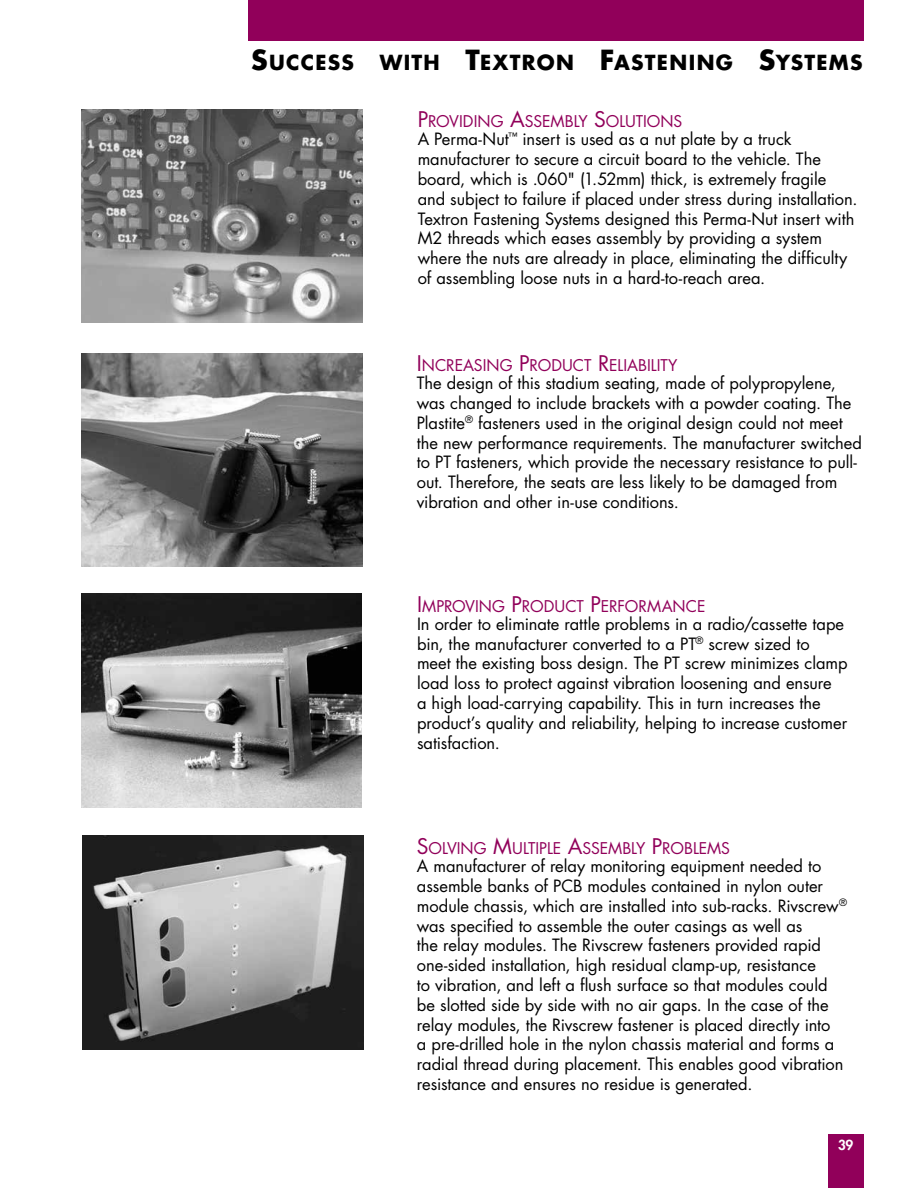
<style>
.page{position:relative;width:918px;height:1188px;background:#fff}
.page>*{position:absolute;margin:0;border:0;box-sizing:border-box;transform-origin:0 0}
.t1{font:700 20.25px "Futura";letter-spacing:.065em;color:#000}
.t2{font:16.5px/19.8px "Futura";letter-spacing:-.005em;color:#000}
.t3{font:15.75px "Futura";color:#91005a}
.t4{font:800 13.5px "Futura";color:#fff}
.s1{font-size:27px}
.s2{font-size:21px}
</style>
<div class="page">
<div style="left:248px;top:0;width:616px;height:40px;background:#91005a"></div>
<div style="left:828px;top:1134px;width:36px;height:54px;background:#91005a"></div>
<img style="left:81px;top:109px;width:281px;height:214px">
<img style="left:81px;top:353px;width:281px;height:213px">
<img style="left:81px;top:594px;width:281px;height:213px">
<img style="left:82px;top:836px;width:281px;height:214px">
<p class="t1" style="left:251px;top:49px;width:104px"><span class="s1">S</span>UCCESS</p>
<p class="t1" style="left:380px;top:49px;width:484px">WITH <span class="s1">T</span>EXTRON <span class="s1">F</span>ASTENING <span class="s1">S</span>YSTEMS</p>
<p class="t3" style="left:418px;top:110px;width:266px"><span class="s2">P</span>ROVIDING <span class="s2">A</span>SSEMBLY <span class="s2">S</span>OLUTIONS</p>
<p class="t2" style="left:418px;top:129px;width:441px">A Perma-Nut<sup>™</sup> insert is used as a nut plate by a truck manufacturer to secure a circuit board to the vehicle. The board, which is .060" (1.52mm) thick, is extremely fragile and subject to failure if placed under stress during installation.<br>Textron Fastening Systems designed this Perma-Nut insert with M2 threads which eases assembly by providing a system where the nuts are already in place, eliminating the difficulty of assembling loose nuts in a hard-to-reach area.</p>
<p class="t3" style="left:417px;top:354px;width:262px"><span class="s2">I</span> NCREASING <span class="s2">P</span>RODUCT <span class="s2">R</span>ELIABILITY</p>
<p class="t2" style="left:417px;top:373px;width:447px">The design of this stadium seating, made of polypropylene, was changed to include brackets with a powder coating. The Plastite<sup>®</sup> fasteners used in the original design could not meet the new performance requirements. The manufacturer switched to PT fasteners, which provide the necessary resistance to pull&shy;out. Therefore, the seats are less likely to be damaged from vibration and other in-use conditions.</p>
<p class="t3" style="left:417px;top:595px;width:290px"><span class="s2">I</span>MPROVING <span class="s2">P</span>RODUCT <span class="s2">P</span>ERFORMANCE</p>
<p class="t2" style="left:417px;top:614px;width:432px">In order to eliminate rattle problems in a radio/cassette tape bin, the manufacturer converted to a PT<sup>®</sup> screw sized to<br>meet the existing boss design. The PT screw minimizes clamp load loss to protect against vibration loosening and ensure<br>a high load-carrying capability. This in turn increases the product’s quality and reliability, helping to increase customer satisfaction.</p>
<p class="t3" style="left:417px;top:837px;width:314px"><span class="s2">S</span>OLVING <span class="s2">M</span>ULTIPLE <span class="s2">A</span>SSEMBLY <span class="s2">P</span>ROBLEMS</p>
<p class="t2" style="left:417px;top:856px;width:431px">A manufacturer of relay monitoring equipment needed to assemble banks of PCB modules contained in nylon outer module chassis, which are installed into sub-racks. Rivscrew<sup>® </sup>was specified to assemble the outer casings as well as<br>the relay modules. The Rivscrew fasteners provided rapid one-sided installation, high residual clamp-up, resistance<br>to vibration, and left a flush surface so that modules could be slotted side by side with no air gaps. In the case of the relay modules, the Rivscrew fastener is placed directly into<br>a pre-drilled hole in the nylon chassis material and forms a radial thread during placement. This enables good vibration resistance and ensures no residue is generated.</p>
<p class="t4" style="left:838px;top:1136px;width:17px">39</p>
</div>
